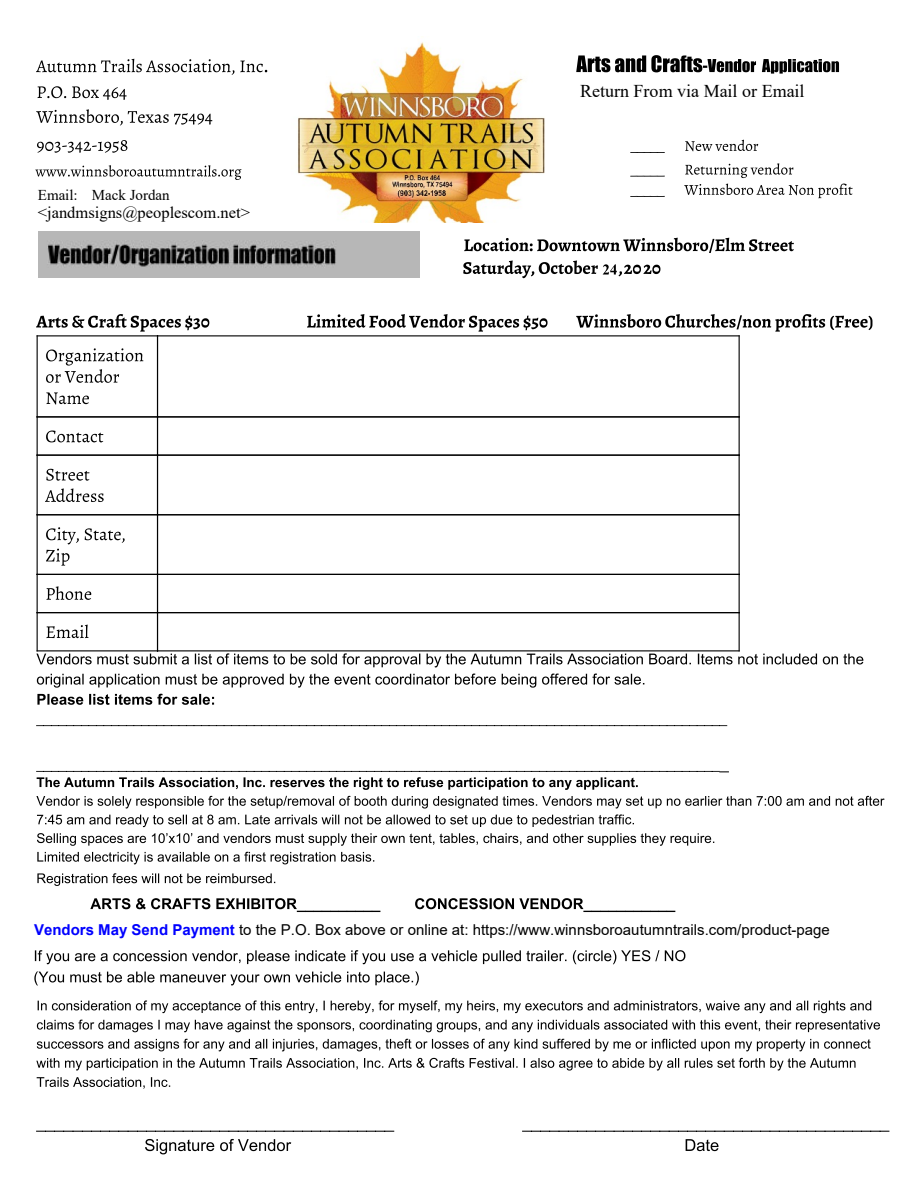
<style>
.page{position:relative;width:918px;height:1188px;background:#fff}
.page>*{position:absolute;margin:0;border:0;box-sizing:border-box;transform-origin:0 0}
.t1{font:18px "Times New Roman";color:#000}
.t2{font:16.5px "Times New Roman";color:#000}
.t3{font:15px "Arial";color:#000}
.t4{font:15px "Times New Roman";color:#000}
.s1{font-weight:700;color:#00f}
</style>
<div class="page">
<img style="left:297px;top:42px;width:248px;height:180px">
<svg style="left:36px;top:59px;width:231px;height:16px"></svg>
<svg style="left:576px;top:55px;width:263px;height:19px"></svg>
<svg style="left:37px;top:86px;width:90px;height:14px"></svg>
<svg style="left:36px;top:109px;width:176px;height:17px"></svg>
<svg style="left:37px;top:140px;width:90px;height:13px"></svg>
<svg style="left:630px;top:140px;width:128px;height:13px"></svg>
<svg style="left:630px;top:163px;width:163px;height:15px"></svg>
<svg style="left:630px;top:184px;width:223px;height:14px"></svg>
<svg style="left:35px;top:165px;width:206px;height:15px"></svg>
<svg style="left:464px;top:238px;width:330px;height:15px"></svg>
<img style="left:39px;top:232px;width:380px;height:46px">
<svg style="left:463px;top:261px;width:197px;height:17px"></svg>
<svg style="left:36px;top:314px;width:173px;height:18px"></svg>
<svg style="left:307px;top:314px;width:565px;height:18px"></svg>
<hr style="left:157px;top:650px;width:583px;height:1px;background:#000">
<hr style="left:739px;top:612px;width:1px;height:39px;background:#000">
<hr style="left:37px;top:650px;width:121px;height:1px;background:#000">
<hr style="left:37px;top:612px;width:1px;height:39px;background:#000">
<hr style="left:157px;top:612px;width:1px;height:39px;background:#000">
<hr style="left:157px;top:612px;width:583px;height:1px;background:#000">
<hr style="left:739px;top:574px;width:1px;height:39px;background:#000">
<hr style="left:37px;top:612px;width:121px;height:1px;background:#000">
<hr style="left:37px;top:574px;width:1px;height:39px;background:#000">
<hr style="left:157px;top:574px;width:1px;height:39px;background:#000">
<hr style="left:157px;top:574px;width:583px;height:1px;background:#000">
<hr style="left:739px;top:514px;width:1px;height:61px;background:#000">
<hr style="left:37px;top:574px;width:121px;height:1px;background:#000">
<hr style="left:37px;top:514px;width:1px;height:61px;background:#000">
<hr style="left:157px;top:514px;width:1px;height:61px;background:#000">
<hr style="left:157px;top:514px;width:583px;height:1px;background:#000">
<hr style="left:739px;top:455px;width:1px;height:60px;background:#000">
<hr style="left:37px;top:514px;width:121px;height:1px;background:#000">
<hr style="left:37px;top:455px;width:1px;height:60px;background:#000">
<hr style="left:157px;top:455px;width:1px;height:60px;background:#000">
<hr style="left:157px;top:455px;width:583px;height:1px;background:#000">
<hr style="left:739px;top:416px;width:1px;height:40px;background:#000">
<hr style="left:37px;top:455px;width:121px;height:1px;background:#000">
<hr style="left:37px;top:416px;width:1px;height:40px;background:#000">
<hr style="left:157px;top:416px;width:1px;height:40px;background:#000">
<hr style="left:157px;top:335px;width:583px;height:1px;background:#000">
<hr style="left:157px;top:416px;width:583px;height:1px;background:#000">
<hr style="left:739px;top:335px;width:1px;height:82px;background:#000">
<hr style="left:37px;top:335px;width:121px;height:1px;background:#000">
<hr style="left:37px;top:416px;width:121px;height:1px;background:#000">
<hr style="left:37px;top:335px;width:1px;height:82px;background:#000">
<hr style="left:157px;top:335px;width:1px;height:82px;background:#000">
<svg style="left:46px;top:348px;width:97px;height:35px"></svg>
<svg style="left:46px;top:392px;width:43px;height:13px"></svg>
<svg style="left:46px;top:431px;width:57px;height:11px"></svg>
<svg style="left:46px;top:469px;width:43px;height:12px"></svg>
<svg style="left:45px;top:488px;width:59px;height:14px"></svg>
<svg style="left:46px;top:527px;width:79px;height:39px"></svg>
<svg style="left:46px;top:586px;width:45px;height:14px"></svg>
<svg style="left:46px;top:625px;width:43px;height:13px"></svg>
<svg style="left:36px;top:653px;width:827px;height:14px"></svg>
<svg style="left:37px;top:674px;width:607px;height:14px"></svg>
<svg style="left:37px;top:694px;width:177px;height:11px"></svg>
<svg style="left:36px;top:725px;width:691px;height:1px"></svg>
<svg style="left:36px;top:771px;width:693px;height:19px"></svg>
<svg style="left:36px;top:796px;width:849px;height:31px"></svg>
<svg style="left:37px;top:833px;width:677px;height:13px"></svg>
<svg style="left:37px;top:852px;width:337px;height:12px"></svg>
<svg style="left:37px;top:873px;width:238px;height:13px"></svg>
<svg style="left:90px;top:898px;width:585px;height:14px"></svg>
<svg style="left:35px;top:950px;width:650px;height:14px"></svg>
<svg style="left:34px;top:971px;width:385px;height:14px"></svg>
<svg style="left:38px;top:1000px;width:833px;height:13px"></svg>
<svg style="left:37px;top:1020px;width:843px;height:12px"></svg>
<svg style="left:37px;top:1039px;width:834px;height:12px"></svg>
<svg style="left:36px;top:1058px;width:820px;height:13px"></svg>
<svg style="left:37px;top:1077px;width:133px;height:12px"></svg>
<svg style="left:36px;top:1131px;width:358px;height:1px"></svg>
<svg style="left:522px;top:1131px;width:367px;height:1px"></svg>
<svg style="left:145px;top:1139px;width:146px;height:15px"></svg>
<svg style="left:686px;top:1139px;width:33px;height:12px"></svg>
<p class="t4" style="left:38px;top:189px;width:133px">Email: Mack Jordan</p>
<p class="t2" style="left:38px;top:207px;width:214px">&lt;jandmsigns@peoplescom.net&gt;</p>
<p class="t1" style="left:580px;top:85px;width:226px">Return From via Mail or Email</p>
<p class="t3" style="left:34px;top:924px;width:797px"><span class="s1">Vendors May Send Payment</span> to the P.O. Box above or online at: https://www.winnsboroautumntrails.com/product-page</p>
</div>
